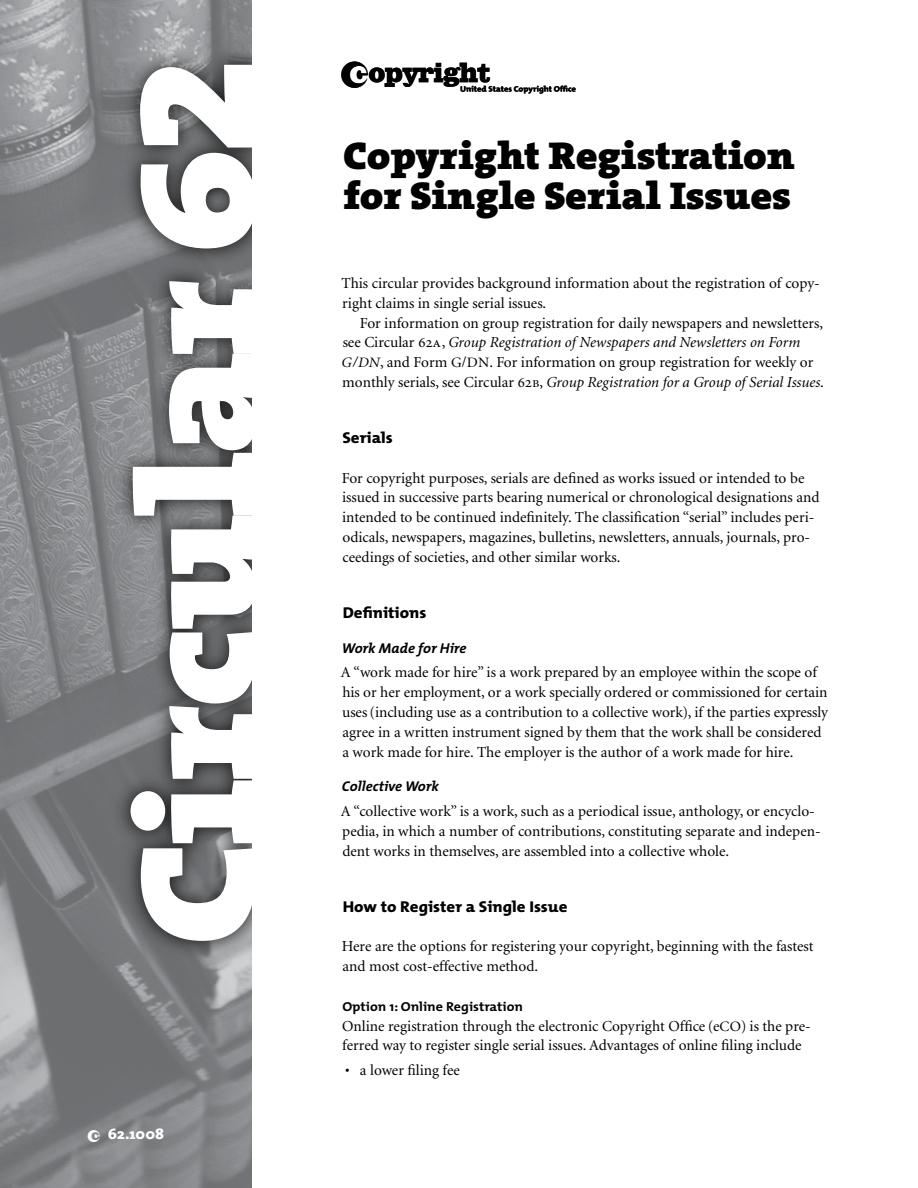
<style>
.page{position:relative;width:918px;height:1188px;background:#fff}
.page>*{position:absolute;margin:0;border:0;box-sizing:border-box;transform-origin:0 0}
.t1{font:900 165px "The Serif";letter-spacing:-.025em;color:#fff;scale:1.1 1}
.t2{font:900 39px/39.6px "The Serif";letter-spacing:-.005em;color:#000;scale:1.08 1}
.t3{font:33px "Copyright OTF";color:#000}
.t4{font:800 15.75px "The Mix";color:#000;scale:1.08 1}
.t5{font:15.3px/19.8px "Minion C";color:#000}
.t6{font:800 15px "The Serif";color:#fff;scale:1.07 1}
.t7{font:italic 700 14.25px "The Mix";color:#000}
.t8{font:700 13.05px "The Mix";color:#000;scale:1.08 1}
.s1{font-family:"The Serif Black Caps";font-weight:400}
.s2{font-family:"Copyright OTF";font-weight:400}
.s3{font-family:"Minion Regular SC"}
.s4{font-style:italic}
.s5{font-family:"Minion";font-style:italic;font-size:14.4px}
.s6{font-family:"Minion";font-size:14.4px}
.s7{font-family:"Minion Display Regular SC"}
</style>
<div class="page">
<img style="left:0;top:0;width:252px;height:1188px">
<div style="left:108px;top:42px;width:170px;height:921px;background:#000;opacity:.75"></div>
<div style="left:252px;top:0;width:44px;height:1188px;background:#fff"></div>
<h1 class="t1" style="left:57px;top:946px;width:807px;rotate:-90deg">Circular <span class="s1">62</span></h1>
<p class="t6" style="left:88px;top:1122px;width:73px"><span class="s2">2</span> 62.1008</p>
<h3 class="t3" style="left:342px;top:59px;width:236px">w</h3>
<h2 class="t2" style="left:343px;top:135px;width:420px">Copyright Registration for Single Serial Issues</h2>
<p class="t5" style="left:341px;top:274px;width:480px">This circular provides background information about the registration of copy&shy;right claims in single serial issues.</p>
<p class="t5" style="left:342px;top:313px;width:484px;text-indent:18px">For information on group registration for daily newspapers and newsletters, see Circular 62<span class="s3">a</span>, <span class="s4">Group Registration of Newspapers and Newsletters on Form </span><span class="s5">G/DN</span>, and Form <span class="s6">G/DN</span>. For information on group registration for weekly or monthly serials, see Circular 62<span class="s7">b</span>, <span class="s4">Group Registration for a Group of Serial Issues</span>.</p>
<p class="t4" style="left:342px;top:424px;width:48px">Serials</p>
<p class="t5" style="left:342px;top:469px;width:479px">For copyright purposes, serials are defined as works issued or intended to be issued in successive parts bearing numerical or chronological designations and intended to be continued indefinitely. The classification “serial” includes peri&shy;odicals, newspapers, magazines, bulletins, newsletters, annuals, journals, pro&shy;ceedings of societies, and other similar works.</p>
<p class="t4" style="left:343px;top:599px;width:79px">Definitions</p>
<p class="t7" style="left:342px;top:636px;width:126px">Work Made for Hire</p>
<p class="t5" style="left:341px;top:663px;width:488px">A “work made for hire” is a work prepared by an employee within the scope of his or her employment, or a work specially ordered or commissioned for certain uses (including use as a contribution to a collective work), if the parties expressly agree in a written instrument signed by them that the work shall be considered a work made for hire. The employer is the author of a work made for hire.</p>
<p class="t7" style="left:342px;top:774px;width:99px">Collective Work</p>
<p class="t5" style="left:341px;top:802px;width:481px">A “collective work” is a work, such as a periodical issue, anthology, or encyclo&shy;pedia, in which a number of contributions, constituting separate and indepen&shy;dent works in themselves, are assembled into a collective whole.</p>
<p class="t4" style="left:343px;top:893px;width:210px">How to Register a Single Issue</p>
<p class="t5" style="left:342px;top:937px;width:473px">Here are the options for registering your copyright, beginning with the fastest and most cost-effective method.</p>
<p class="t8" style="left:342px;top:995px;width:169px">Option 1: Online Registration</p>
<p class="t5" style="left:342px;top:1016px;width:470px">Online registration through the electronic Copyright Office (e<span class="s6">CO</span>) is the pre&shy;ferred way to register single serial issues. Advantages of online filing include</p>
<p class="t5" style="left:345px;top:1061px;width:116px">• a lower filing fee</p>
</div>
